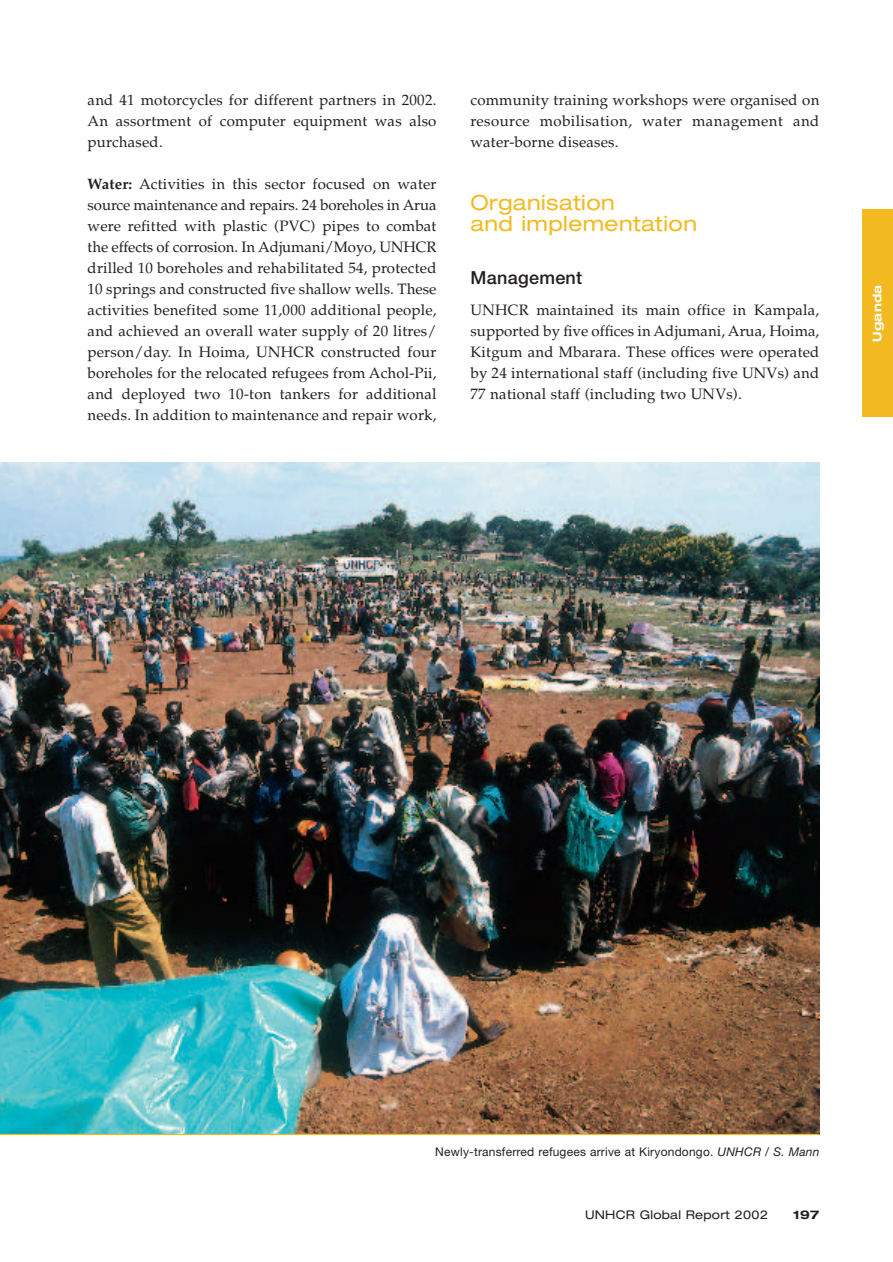
<style>
.page{position:relative;width:893px;height:1262px;background:#fff}
.page>*{position:absolute;margin:0;border:0;box-sizing:border-box;transform-origin:0 0}
.t1{font:expanded 21px/21px "Helvetica Neue";letter-spacing:.02em;color:#f2b920}
.t2{font:500 18px "Helvetica Neue";letter-spacing:.015em;color:#231f20}
.t3{font:15px/21px "Palatino";letter-spacing:.015em;color:#231f20;text-align:justify}
.t4{font:12px "Helvetica Neue";letter-spacing:.015em;color:#231f20}
.t5{font:expanded 12px "Helvetica Neue";letter-spacing:.02em;color:#231f20}
.t6{font:700 expanded 12px "Helvetica Neue";letter-spacing:.025em;color:#fff}
.t7{font:700 expanded 12px "Helvetica Neue";color:#231f20}
.s1{font-weight:700}
.s2{font-style:italic}
</style>
<div class="page">
<div style="left:861px;top:210px;width:31px;height:207px;background:#f2b920"></div>
<img style="left:0;top:462px;width:819px;height:671px">
<hr style="left:0;top:1133px;width:819px;height:2px;background:#f2b920">
<p class="t3" style="left:88px;top:91px;width:350px">and 41 motorcycles for different partners in 2002.<br>An assortment of computer equipment was also purchased.</p>
<p class="t3" style="left:88px;top:175px;width:350px"><span class="s1">Water:</span> Activities in this sector focused on water source maintenance and repairs. 24 boreholes in Arua were refitted with plastic (PVC) pipes to combat the effects of corrosion. In Adjumani/Moyo, UNHCR drilled 10 boreholes and rehabilitated 54, protected 10 springs and constructed five shallow wells. These activities benefited some 11,000 additional people, and achieved an overall water supply of 20 litres/ person/day. In Hoima, UNHCR constructed four boreholes for the relocated refugees from Achol-Pii, and deployed two 10-ton tankers for additional needs. In addition to maintenance and repair work,</p>
<p class="t3" style="left:470px;top:91px;width:350px">community training workshops were organised on resource mobilisation, water management and water-borne diseases.</p>
<h1 class="t1" style="left:470px;top:194px;width:228px">Organisation<br>and implementation</h1>
<p class="t2" style="left:470px;top:271px;width:113px">Management</p>
<p class="t3" style="left:470px;top:301px;width:350px">UNHCR maintained its main office in Kampala, supported by five offices in Adjumani, Arua, Hoima, Kitgum and Mbarara. These offices were operated by 24 international staff (including five UNVs) and 77 national staff (including two UNVs).</p>
<p class="t6" style="left:872px;top:342px;width:59px;rotate:-90deg">Uganda</p>
<p class="t4" style="left:435px;top:1147px;width:385px">Newly-transferred refugees arrive at Kiryondongo. <span class="s2">UNHCR / S. Mann</span></p>
<p class="t5" style="left:585px;top:1209px;width:185px">UNHCR Global Report 2002</p>
<p class="t7" style="left:793px;top:1209px;width:28px">197</p>
</div>
